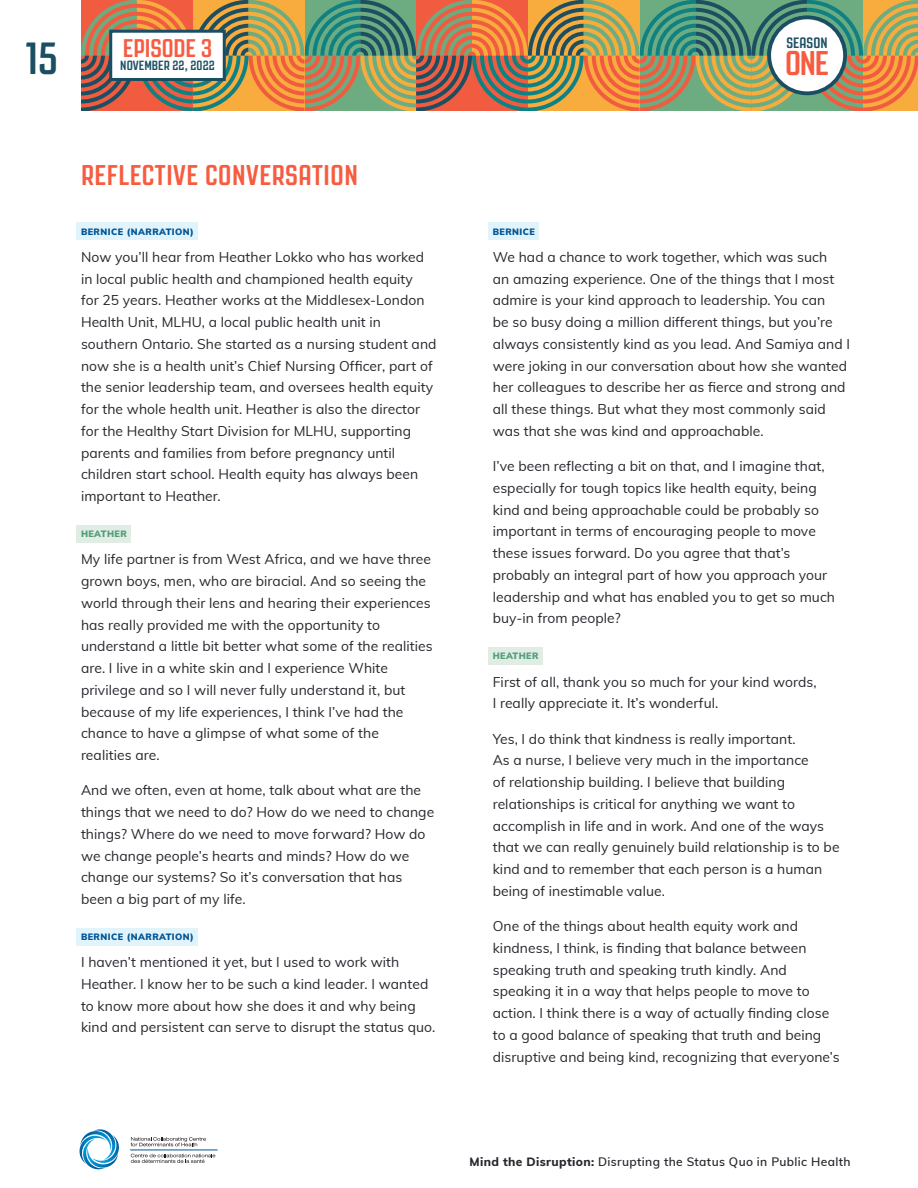
<style>
.page{position:relative;width:918px;height:1188px;background:#fff}
.page>*{position:absolute;margin:0;border:0;box-sizing:border-box;transform-origin:0 0}
.t1{font:700 45px "Revolution Gothic";color:#1a4f63}
.t2{font:700 34.2px "Revolution Gothic";color:#f75c40}
.t3{font:700 28.5px "Revolution Gothic";letter-spacing:.02em;color:#f75c40}
.t4{font:700 25.5px "Revolution Gothic";color:#f75c40}
.t5{font:700 15px "Revolution Gothic";letter-spacing:.005em;color:#1a4f63}
.BODY_COPY{font:13.8px/21.8px "Muli";letter-spacing:.005em;color:#26262d}
.t6{font:700 13.35px "Revolution Gothic";letter-spacing:.005em;color:#1a4f63}
.t7{font:600 12px "Muli";letter-spacing:.03em;color:#26262d}
.B{font:900 9px "Muli";letter-spacing:.05em;color:#005595}
.C{font:900 9px "Muli";letter-spacing:.05em;color:#519f79}
.s1{font-weight:800}
</style>
<div class="page">
<svg style="left:81px;top:0;width:837px;height:111px;background:#a28b5b"></svg>
<svg style="left:131px;top:1137px;width:75px;height:9px"></svg>
<svg style="left:131px;top:1154px;width:84px;height:9px"></svg>
<svg style="left:79px;top:1129px;width:40px;height:41px"></svg>
<hr style="left:130px;top:1150px;width:88px;height:1px;background:#005595">
<div style="left:769px;top:17px;width:76px;height:76px;background:#fff;border-radius:50%"></div>
<div style="left:767px;top:15px;width:80px;height:80px;border:4px solid #1a4f63;border-radius:50%"></div>
<div style="left:109px;top:30px;width:117px;height:51px;background:#fff;border:3px solid #1a4f63"></div>
<div style="left:77px;top:222px;width:121px;height:18px;background:#e1f4fc"></div>
<svg style="left:77px;top:525px;width:54px;height:18px"></svg>
<div style="left:77px;top:928px;width:121px;height:17px;background:#e1f4fc"></div>
<svg style="left:488px;top:222px;width:51px;height:18px"></svg>
<svg style="left:488px;top:647px;width:54px;height:18px"></svg>
<h1 class="t1" style="left:25px;top:34px;width:34px">15</h1>
<p class="t5" style="left:787px;top:35px;width:43px">SEASON</p>
<h3 class="t4" style="left:123px;top:35px;width:91px">EPISODE 3</h3>
<p class="t6" style="left:120px;top:58px;width:96px">NOVEMBER 22, 2022</p>
<h2 class="t2" style="left:785px;top:45px;width:45px">ONE</h2>
<p class="t3" style="left:81px;top:160px;width:278px">REFLECTIVE CONVERSATION</p>
<p class="B" style="left:81px;top:225px;width:114px">BERNICE (NARRATION)</p>
<p class="BODY_COPY" style="left:81px;top:245px;width:357px">Now you’ll hear from Heather Lokko who has worked in local public health and championed health equity<br>for 25 years. Heather works at the Middlesex-London Health Unit, MLHU, a local public health unit in southern Ontario. She started as a nursing student and now she is a health unit’s Chief Nursing Officer, part of the senior leadership team, and oversees health equity for the whole health unit. Heather is also the director for the Healthy Start Division for MLHU, supporting parents and families from before pregnancy until children start school. Health equity has always been important to Heather.</p>
<p class="C" style="left:81px;top:527px;width:47px">HEATHER</p>
<p class="BODY_COPY" style="left:81px;top:548px;width:353px">My life partner is from West Africa, and we have three grown boys, men, who are biracial. And so seeing the world through their lens and hearing their experiences has really provided me with the opportunity to understand a little bit better what some of the realities are. I live in a white skin and I experience White privilege and so I will never fully understand it, but because of my life experiences, I think I’ve had the chance to have a glimpse of what some of the realities are.</p>
<p class="BODY_COPY" style="left:81px;top:779px;width:355px">And we often, even at home, talk about what are the things that we need to do? How do we need to change things? Where do we need to move forward? How do we change people’s hearts and minds? How do we change our systems? So it’s conversation that has been a big part of my life.</p>
<p class="B" style="left:81px;top:930px;width:114px">BERNICE (NARRATION)</p>
<p class="BODY_COPY" style="left:81px;top:951px;width:356px">I haven’t mentioned it yet, but I used to work with Heather. I know her to be such a kind leader. I wanted to know more about how she does it and why being kind and persistent can serve to disrupt the status quo.</p>
<p class="B" style="left:493px;top:225px;width:44px">BERNICE</p>
<p class="BODY_COPY" style="left:493px;top:245px;width:359px">We had a chance to work together, which was such<br>an amazing experience. One of the things that I most admire is your kind approach to leadership. You can<br>be so busy doing a million different things, but you’re always consistently kind as you lead. And Samiya and I were joking in our conversation about how she wanted her colleagues to describe her as fierce and strong and all these things. But what they most commonly said was that she was kind and approachable.</p>
<p class="BODY_COPY" style="left:493px;top:455px;width:344px">I’ve been reflecting a bit on that, and I imagine that, especially for tough topics like health equity, being kind and being approachable could be probably so important in terms of encouraging people to move these issues forward. Do you agree that that’s probably an integral part of how you approach your leadership and what has enabled you to get so much buy-in from people?</p>
<p class="C" style="left:493px;top:649px;width:47px">HEATHER</p>
<p class="BODY_COPY" style="left:493px;top:670px;width:325px">First of all, thank you so much for your kind words,<br>I really appreciate it. It’s wonderful.</p>
<p class="BODY_COPY" style="left:493px;top:727px;width:348px">Yes, I do think that kindness is really important.<br>As a nurse, I believe very much in the importance<br>of relationship building. I believe that building relationships is critical for anything we want to accomplish in life and in work. And one of the ways that we can really genuinely build relationship is to be kind and to remember that each person is a human being of inestimable value.</p>
<p class="BODY_COPY" style="left:493px;top:915px;width:348px">One of the things about health equity work and kindness, I think, is finding that balance between speaking truth and speaking truth kindly. And speaking it in a way that helps people to move to action. I think there is a way of actually finding close to a good balance of speaking that truth and being disruptive and being kind, recognizing that everyone’s</p>
<p class="t7" style="left:470px;top:1153px;width:382px"><span class="s1">Mind the Disruption:</span> Disrupting the Status Quo in Public Health</p>
</div>
